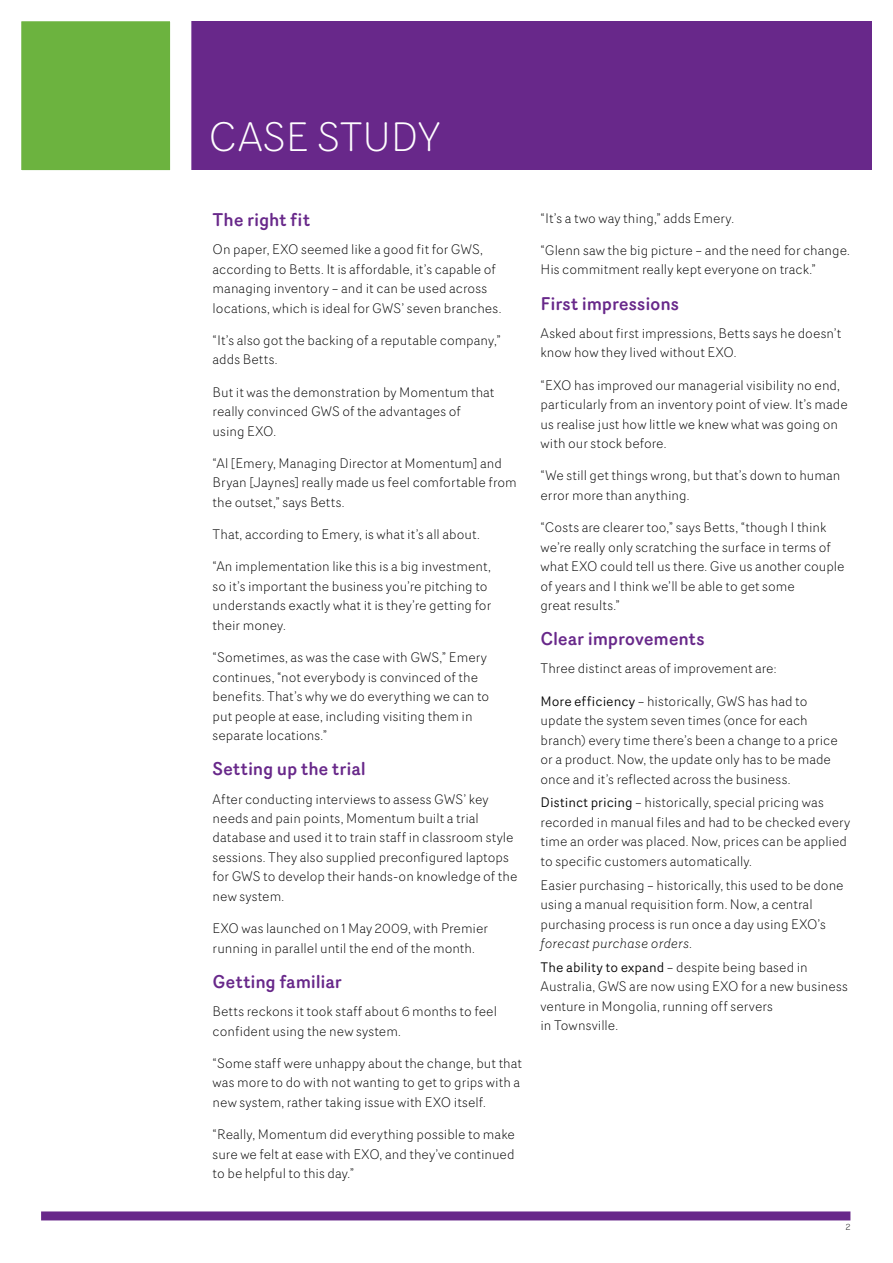
<style>
.page{position:relative;width:893px;height:1263px;background:#fff}
.page>*{position:absolute;margin:0;border:0;box-sizing:border-box;transform-origin:0 0}
.t1{font:300 40.2px "Router";color:#fff}
.t2{font:500 18px "Router";letter-spacing:-.01em;color:#68288a}
.t3{font:300 13.5px/19.5px "Router";color:#000}
.t4{font:italic 300 13.5px/23.7px "Router";letter-spacing:.005em;color:#000}
.t5{font:300 9px "Router";color:#000}
.s1{font-weight:400}
.s2{font-weight:400;font-style:normal}
.s3{font-style:normal}
</style>
<div class="page">
<div style="left:41px;top:1211px;width:809px;height:9px;background:#68288a"></div>
<div style="left:21px;top:21px;width:851px;height:149px;background:#68288a"></div>
<div style="left:11px;top:11px;width:170px;height:170px;background:#6cb33f"></div>
<div style="left:0;top:0;width:191px;height:191px;border:21px solid #fff"></div>
<h1 class="t1" style="left:208px;top:108px;width:234px">CASE STUDY</h1>
<h2 class="t2" style="left:213px;top:206px;width:99px">The right fit</h2>
<p class="t3" style="left:213px;top:239px;width:290px">On paper, EXO seemed like a good fit for GWS, according to Betts. It is affordable, it’s capable of managing inventory – and it can be used across locations, which is ideal for GWS’ seven branches.</p>
<p class="t3" style="left:213px;top:330px;width:290px">“It’s also got the backing of a reputable company,” adds Betts.</p>
<p class="t3" style="left:213px;top:382px;width:283px">But it was the demonstration by Momentum that really convinced GWS of the advantages of using EXO.</p>
<p class="t3" style="left:213px;top:453px;width:306px">“Al [Emery, Managing Director at Momentum] and<br>Bryan [Jaynes] really made us feel comfortable from the outset,” says Betts.</p>
<p class="t3" style="left:213px;top:524px;width:269px">That, according to Emery, is what it’s all about.</p>
<p class="t3" style="left:213px;top:556px;width:280px">“An implementation like this is a big investment, so it’s important the business you’re pitching to understands exactly what it is they’re getting for their money.</p>
<p class="t3" style="left:213px;top:647px;width:278px">“Sometimes, as was the case with GWS,” Emery continues, “not everybody is convinced of the benefits. That’s why we do everything we can to put people at ease, including visiting them in separate locations.”</p>
<h2 class="t2" style="left:213px;top:755px;width:155px">Setting up the trial</h2>
<p class="t3" style="left:213px;top:788px;width:306px">After conducting interviews to assess GWS’ key needs and pain points, Momentum built a trial database and used it to train staff in classroom style sessions. They also supplied preconfigured laptops for GWS to develop their hands-on knowledge of the new system.</p>
<p class="t3" style="left:213px;top:918px;width:277px">EXO was launched on 1 May 2009, with Premier running in parallel until the end of the month.</p>
<h2 class="t2" style="left:213px;top:968px;width:131px">Getting familiar</h2>
<p class="t3" style="left:213px;top:1001px;width:286px">Betts reckons it took staff about 6 months to feel confident using the new system.</p>
<p class="t3" style="left:213px;top:1053px;width:311px">“Some staff were unhappy about the change, but that was more to do with not wanting to get to grips with a new system, rather taking issue with EXO itself.</p>
<p class="t3" style="left:213px;top:1124px;width:304px;text-align:justify">“Really, Momentum did everything possible to make sure we felt at ease with EXO, and they’ve continued to be helpful to this day.”</p>
<p class="t3" style="left:540px;top:208px;width:195px">“It’s a two way thing,” adds Emery.</p>
<p class="t3" style="left:540px;top:240px;width:311px">“Glenn saw the big picture – and the need for change.<br>His commitment really kept everyone on track.”</p>
<h2 class="t2" style="left:540px;top:290px;width:140px">First impressions</h2>
<p class="t3" style="left:540px;top:323px;width:302px">Asked about first impressions, Betts says he doesn’t know how they lived without EXO.</p>
<p class="t3" style="left:540px;top:374px;width:309px">“EXO has improved our managerial visibility no end, particularly from an inventory point of view. It’s made us realise just how little we knew what was going on with our stock before.</p>
<p class="t3" style="left:540px;top:465px;width:301px">“We still get things wrong, but that’s down to human error more than anything.</p>
<p class="t3" style="left:540px;top:517px;width:306px">“Costs are clearer too,” says Betts, “though I think we’re really only scratching the surface in terms of what EXO could tell us there. Give us another couple of years and I think we’ll be able to get some<br>great results.”</p>
<h2 class="t2" style="left:540px;top:625px;width:166px">Clear improvements</h2>
<p class="t3" style="left:540px;top:658px;width:237px">Three distinct areas of improvement are:</p>
<p class="t3" style="left:540px;top:691px;width:299px"><span class="s1">More efficiency</span> – historically, GWS has had to update the system seven times (once for each branch) every time there’s been a change to a price or a product. Now, the update only has to be made once and it’s reflected across the business.</p>
<p class="t3" style="left:540px;top:792px;width:311px"><span class="s1">Distinct pricing</span> – historically, special pricing was recorded in manual files and had to be checked every time an order was placed. Now, prices can be applied to specific customers automatically.</p>
<p class="t3" style="left:540px;top:874px;width:305px">Easier purchasing – historically, this used to be done using a manual requisition form. Now, a central purchasing process is run once a day using EXO’s</p>
<p class="t4" style="left:540px;top:931px;width:269px">forecast purchase orders.<br><span class="s2">The ability to expand</span> <span class="s3">– despite being based in</span></p>
<p class="t3" style="left:540px;top:976px;width:309px">Australia, GWS are now using EXO for a new business venture in Mongolia, running off servers<br>in Townsville.</p>
<p class="t5" style="left:846px;top:1220px;width:6px">2</p>
</div>
